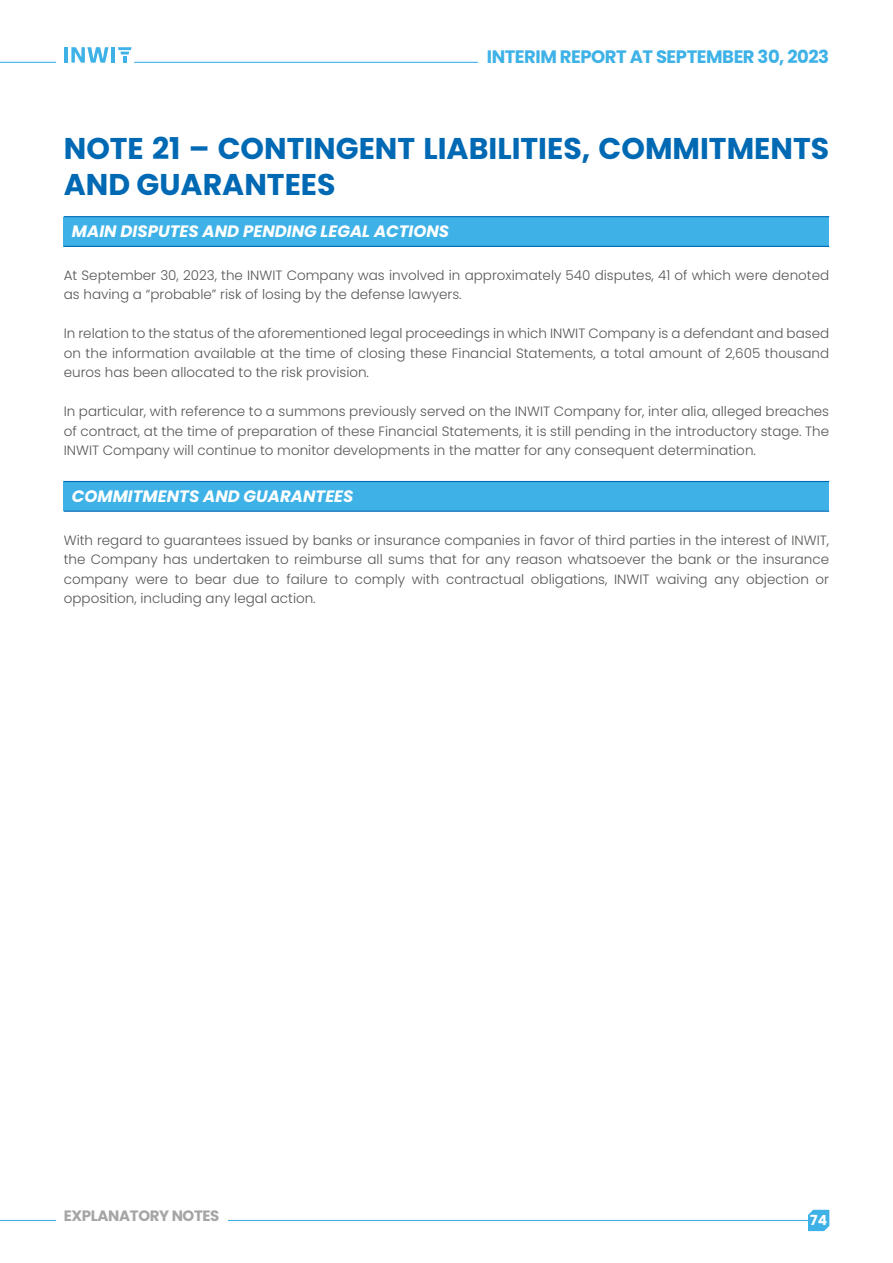
<style>
.page{position:relative;width:893px;height:1263px;background:#fff}
.page>*{position:absolute;margin:0;border:0;box-sizing:border-box;transform-origin:0 0}
.Testo{font:700 30px/36px "Poppins";color:#0069b4}
.t1{font:700 18px "Poppins";letter-spacing:-.025em;color:#3eb2e7}
.Testo-2{font:italic 700 16.5px "Poppins";color:#fff}
.t2{font:700 15px "Poppins";letter-spacing:-.025em;color:#a5a5a5}
.t3{font:700 13.95px "Poppins";color:#fff}
.Testo-3{font:300 13.5px/19.5px "Poppins";color:#575756;text-align:justify}
</style>
<div class="page">
<hr style="left:207px;top:1220px;width:602px;height:1px;background:#3eb2e7">
<div style="left:64px;top:1205px;width:164px;height:16px;background:#fff"></div>
<hr style="left:0;top:1220px;width:56px;height:1px;background:#3eb2e7">
<hr style="left:64px;top:47px;width:3px;height:16px;background:#3eb2e7">
<svg style="left:71px;top:47px;width:38px;height:16px"></svg>
<hr style="left:111px;top:47px;width:4px;height:16px;background:#3eb2e7">
<svg style="left:118px;top:47px;width:14px;height:16px"></svg>
<hr style="left:134px;top:62px;width:618px;height:1px;background:#3eb2e7">
<hr style="left:0;top:62px;width:56px;height:1px;background:#3eb2e7">
<div style="left:478px;top:44px;width:351px;height:19px;background:#fff"></div>
<svg style="left:808px;top:1210px;width:21px;height:21px"></svg>
<div style="left:64px;top:217px;width:765px;height:29px;background:#3eb2e7"></div>
<hr style="left:64px;top:216px;width:765px;height:1px;background:#0069b4">
<hr style="left:64px;top:246px;width:765px;height:1px;background:#0069b4">
<div style="left:64px;top:481px;width:765px;height:30px;background:#3eb2e7"></div>
<hr style="left:64px;top:481px;width:765px;height:1px;background:#0069b4">
<hr style="left:64px;top:511px;width:765px;height:1px;background:#0069b4">
<h2 class="t1" style="left:487px;top:46px;width:344px">INTERIM REPORT AT SEPTEMBER 30, 2023</h2>
<p class="Testo" style="left:64px;top:131px;width:767px">NOTE 21 – CONTINGENT LIABILITIES, COMMITMENTS<br>AND GUARANTEES</p>
<p class="Testo-2" style="left:72px;top:222px;width:379px">MAIN DISPUTES AND PENDING LEGAL ACTIONS</p>
<p class="Testo-3" style="left:64px;top:265px;width:767px">At September 30, 2023, the INWIT Company was involved in approximately 540 disputes, 41 of which were denoted as having a “probable” risk of losing by the defense lawyers.</p>
<p class="Testo-3" style="left:64px;top:324px;width:767px">In relation to the status of the aforementioned legal proceedings in which INWIT Company is a defendant and based on the information available at the time of closing these Financial Statements, a total amount of 2,605 thousand euros has been allocated to the risk provision.</p>
<p class="Testo-3" style="left:64px;top:402px;width:767px">In particular, with reference to a summons previously served on the INWIT Company for, inter alia, alleged breaches of contract, at the time of preparation of these Financial Statements, it is still pending in the introductory stage. The INWIT Company will continue to monitor developments in the matter for any consequent determination.</p>
<p class="Testo-2" style="left:72px;top:487px;width:283px">COMMITMENTS AND GUARANTEES</p>
<p class="Testo-3" style="left:64px;top:530px;width:767px">With regard to guarantees issued by banks or insurance companies in favor of third parties in the interest of INWIT, the Company has undertaken to reimburse all sums that for any reason whatsoever the bank or the insurance company were to bear due to failure to comply with contractual obligations, INWIT waiving any objection or opposition, including any legal action.</p>
<p class="t2" style="left:64px;top:1207px;width:157px">EXPLANATORY NOTES</p>
<p class="t3" style="left:810px;top:1212px;width:19px">74</p>
</div>
